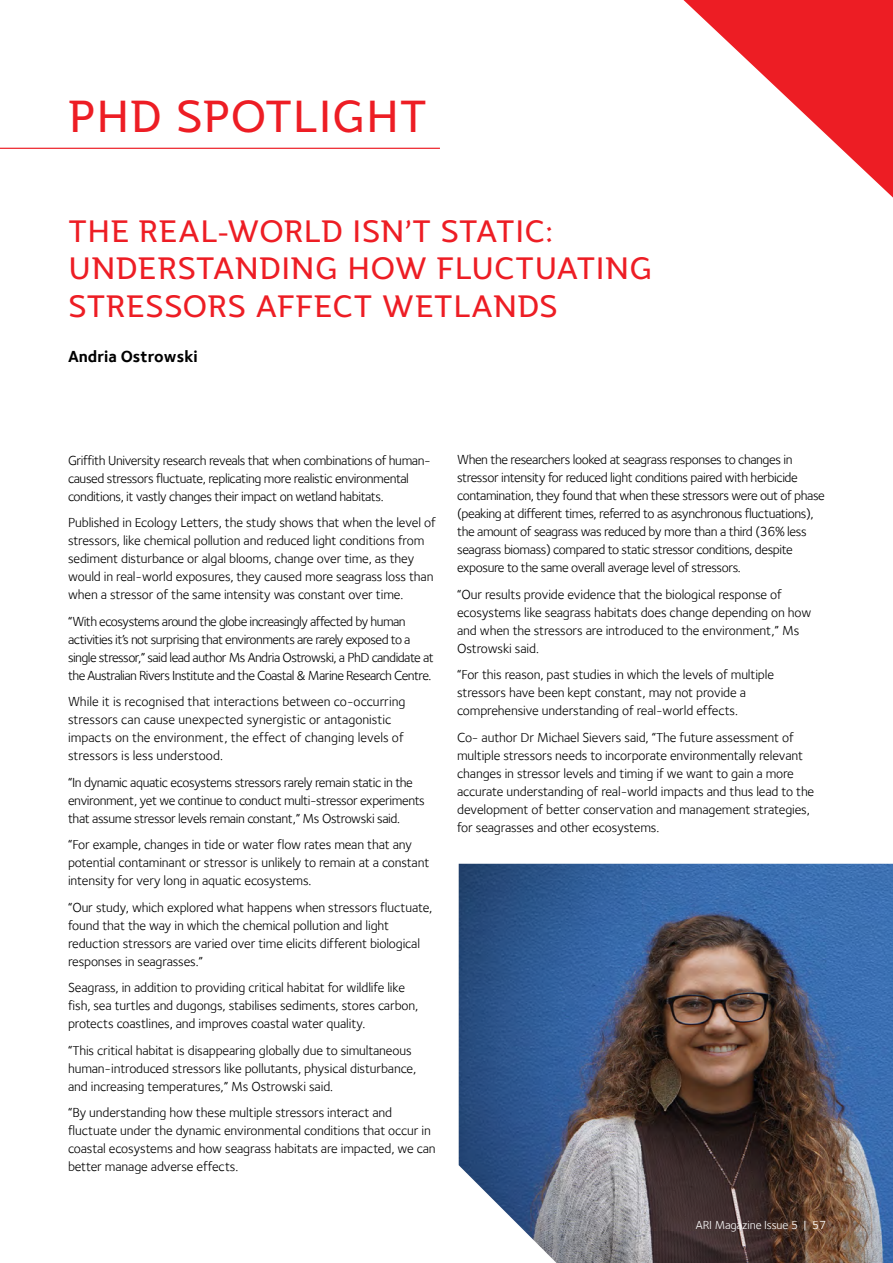
<style>
.page{position:relative;width:893px;height:1263px;background:#fff}
.page>*{position:absolute;margin:0;border:0;box-sizing:border-box;transform-origin:0 0}
.Page_Title_1_Red{font:43.5px "Jotia";letter-spacing:.01em;color:#ed1d24}
.Page_Title_1_Red_Sma{font:30px/37.5px "Jotia";letter-spacing:.01em;color:#ed1d24}
.Author{font:700 16.5px "Foundry Sterling";color:#000}
.Body_Copy{font:13.5px/18px "Foundry Sterling";letter-spacing:-.01em;color:#000}
.Body_Copy-2{font:13.5px/18px "Foundry Sterling";letter-spacing:-.03em;color:#000}
.Body_Copy-3{font:13.5px/18px "Foundry Sterling";letter-spacing:-.04em;color:#000}
.t1{font:12px "Foundry Sterling";letter-spacing:-.01em;color:#fff}
</style>
<div class="page">
<hr style="left:0;top:148px;width:440px;height:1px;background:#ed1d24">
<svg style="left:683px;top:0;width:210px;height:198px"></svg>
<img style="left:459px;top:864px;width:434px;height:399px">
<p class="Page_Title_1_Red" style="left:68px;top:87px;width:360px">PHD SPOTLIGHT</p>
<p class="Page_Title_1_Red_Sma" style="left:68px;top:212px;width:586px">THE REAL-WORLD ISN’T STATIC:<br>UNDERSTANDING HOW FLUCTUATING<br>STRESSORS AFFECT WETLANDS</p>
<p class="Author" style="left:68px;top:346px;width:131px">Andria Ostrowski</p>
<p class="Body_Copy-2" style="left:68px;top:451px;width:364px">Griffith University research reveals that when combinations of human&shy;caused stressors fluctuate, replicating more realistic environmental conditions, it vastly changes their impact on wetland habitats.</p>
<p class="Body_Copy" style="left:68px;top:513px;width:369px">Published in Ecology Letters, the study shows that when the level of stressors, like chemical pollution and reduced light conditions from sediment disturbance or algal blooms, change over time, as they would in real-world exposures, they caused more seagrass loss than when a stressor of the same intensity was constant over time.</p>
<p class="Body_Copy-3" style="left:68px;top:612px;width:367px">“With ecosystems around the globe increasingly affected by human activities it’s not surprising that environments are rarely exposed to a single stressor,” said lead author Ms Andria Ostrowski, a PhD candidate at the Australian Rivers Institute and the Coastal &amp; Marine Research Centre.</p>
<p class="Body_Copy" style="left:68px;top:692px;width:339px">While it is recognised that interactions between co-occurring stressors can cause unexpected synergistic or antagonistic impacts on the environment, the effect of changing levels of stressors is less understood.</p>
<p class="Body_Copy-2" style="left:68px;top:773px;width:358px">“In dynamic aquatic ecosystems stressors rarely remain static in the environment, yet we continue to conduct multi-stressor experiments that assume stressor levels remain constant,” Ms Ostrowski said.</p>
<p class="Body_Copy" style="left:68px;top:835px;width:363px">“For example, changes in tide or water flow rates mean that any potential contaminant or stressor is unlikely to remain at a constant intensity for very long in aquatic ecosystems.</p>
<p class="Body_Copy" style="left:68px;top:898px;width:366px">“Our study, which explored what happens when stressors fluctuate, found that the way in which the chemical pollution and light reduction stressors are varied over time elicits different biological responses in seagrasses.”</p>
<p class="Body_Copy" style="left:68px;top:978px;width:352px">Seagrass, in addition to providing critical habitat for wildlife like fish, sea turtles and dugongs, stabilises sediments, stores carbon, protects coastlines, and improves coastal water quality.</p>
<p class="Body_Copy" style="left:68px;top:1041px;width:350px">“This critical habitat is disappearing globally due to simultaneous human-introduced stressors like pollutants, physical disturbance, and increasing temperatures,” Ms Ostrowski said.</p>
<p class="Body_Copy" style="left:68px;top:1103px;width:369px">“By understanding how these multiple stressors interact and fluctuate under the dynamic environmental conditions that occur in coastal ecosystems and how seagrass habitats are impacted, we can better manage adverse effects.</p>
<p class="Body_Copy-2" style="left:457px;top:451px;width:369px">When the researchers looked at seagrass responses to changes in stressor intensity for reduced light conditions paired with herbicide contamination, they found that when these stressors were out of phase (peaking at different times, referred to as asynchronous fluctuations), the amount of seagrass was reduced by more than a third (36% less seagrass biomass) compared to static stressor conditions, despite exposure to the same overall average level of stressors.</p>
<p class="Body_Copy" style="left:457px;top:585px;width:356px">“Our results provide evidence that the biological response of ecosystems like seagrass habitats does change depending on how and when the stressors are introduced to the environment,” Ms Ostrowski said.</p>
<p class="Body_Copy" style="left:457px;top:666px;width:318px">“For this reason, past studies in which the levels of multiple stressors have been kept constant, may not provide a comprehensive understanding of real-world effects.</p>
<p class="Body_Copy" style="left:457px;top:728px;width:359px">Co- author Dr Michael Sievers said, “The future assessment of multiple stressors needs to incorporate environmentally relevant changes in stressor levels and timing if we want to gain a more accurate understanding of real-world impacts and thus lead to the development of better conservation and management strategies, for seagrasses and other ecosystems.</p>
<p class="t1" style="left:696px;top:1218px;width:132px">ARI Magazine Issue 5 | 57</p>
</div>
